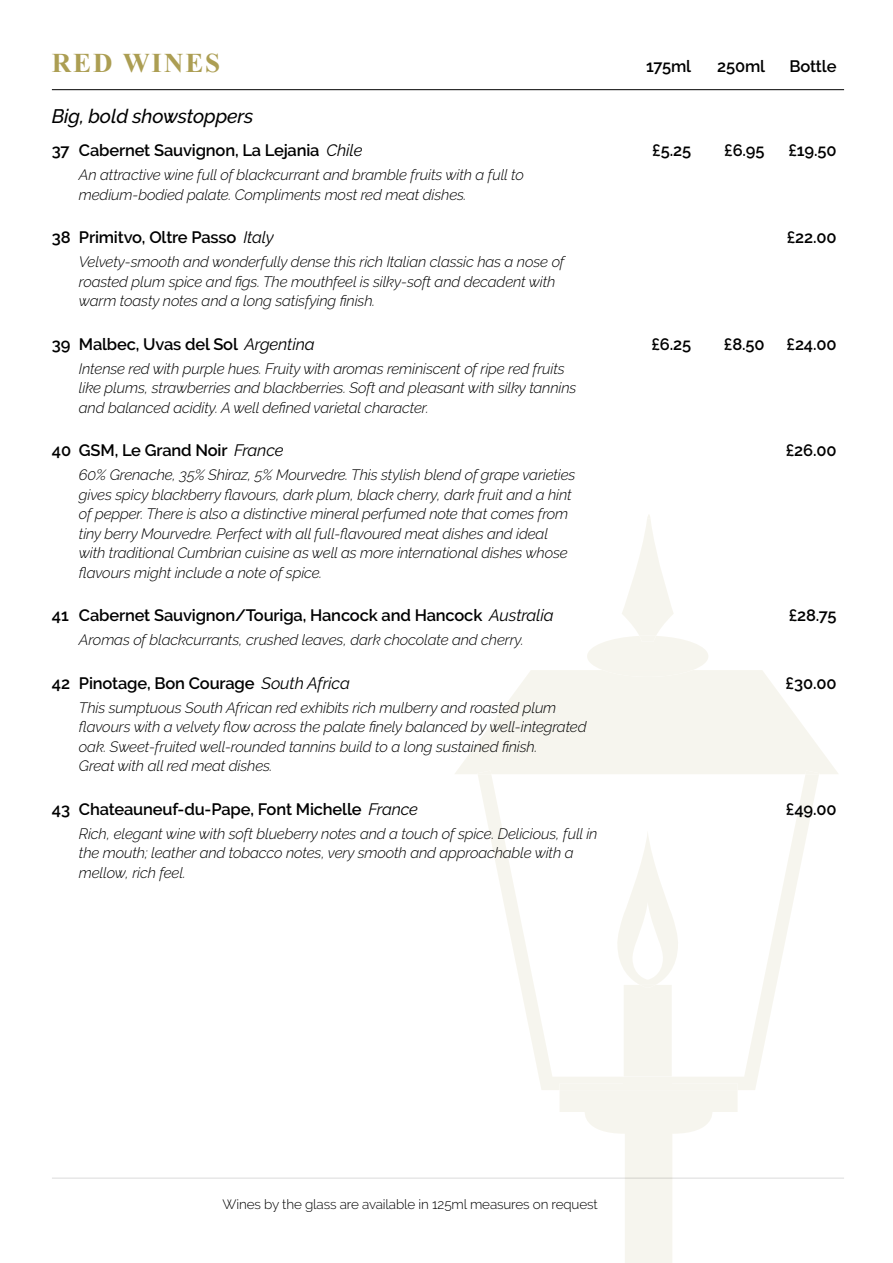
<style>
.page{position:relative;width:893px;height:1263px;background:#fff}
.page>*{position:absolute;margin:0;border:0;box-sizing:border-box;transform-origin:0 0}
.t1{font:700 27px "Times New Roman";letter-spacing:.07em;color:#ac9e53}
.t2{font:italic 500 19.5px "Raleway";letter-spacing:-.01em;color:#000}
.t3{font:600 16.5px "Raleway";letter-spacing:-.01em;color:#000}
.t4{font:italic 300 15px/19.5px "Raleway";letter-spacing:-.01em;color:#000}
.t5{font:300 13.5px "Raleway";letter-spacing:-.01em;color:#000}
.s1{font-weight:400;font-style:italic}
</style>
<div class="page">
<svg style="left:560px;top:1083px;width:178px;height:180px"></svg>
<svg style="left:672px;top:774px;width:147px;height:316px"></svg>
<div style="left:624px;top:1077px;width:48px;height:6px;background:#f6f5ee"></div>
<svg style="left:624px;top:830px;width:55px;height:247px"></svg>
<svg style="left:478px;top:774px;width:146px;height:316px"></svg>
<svg style="left:455px;top:515px;width:383px;height:259px"></svg>
<hr style="left:52px;top:89px;width:792px;height:1px;background:#000">
<hr style="left:52px;top:1177px;width:792px;height:2px;background:#000">
<h1 class="t1" style="left:52px;top:44px;width:170px">RED WINES</h1>
<p class="t3" style="left:646px;top:57px;width:46px">175ml</p>
<p class="t3" style="left:717px;top:57px;width:49px">250ml</p>
<p class="t3" style="left:789px;top:57px;width:49px">Bottle</p>
<h2 class="t2" style="left:52px;top:105px;width:203px">Big, bold showstoppers</h2>
<p class="t3" style="left:52px;top:141px;width:312px">37 Cabernet Sauvignon, La Lejania <span class="s1">Chile</span></p>
<p class="t3" style="left:652px;top:141px;width:40px">£5.25</p>
<p class="t3" style="left:724px;top:141px;width:42px">£6.95</p>
<p class="t3" style="left:788px;top:141px;width:50px">£19.50</p>
<p class="t4" style="left:79px;top:165px;width:446px">An attractive wine full of blackcurrant and bramble fruits with a full to medium-bodied palate. Compliments most red meat dishes.</p>
<p class="t3" style="left:52px;top:228px;width:223px">38 Primitvo, Oltre Passo <span class="s1">Italy</span></p>
<p class="t3" style="left:787px;top:228px;width:51px">£22.00</p>
<p class="t4" style="left:79px;top:252px;width:487px">Velvety-smooth and wonderfully dense this rich Italian classic has a nose of roasted plum spice and figs. The mouthfeel is silky-soft and decadent with warm toasty notes and a long satisfying finish.</p>
<p class="t3" style="left:52px;top:334px;width:264px">39 Malbec, Uvas del Sol <span class="s1">Argentina</span></p>
<p class="t3" style="left:651px;top:334px;width:41px">£6.25</p>
<p class="t3" style="left:724px;top:334px;width:42px">£8.50</p>
<p class="t3" style="left:786px;top:334px;width:52px">£24.00</p>
<p class="t4" style="left:79px;top:359px;width:499px">Intense red with purple hues. Fruity with aromas reminiscent of ripe red fruits like plums, strawberries and blackberries. Soft and pleasant with silky tannins and balanced acidity. A well defined varietal character.</p>
<p class="t3" style="left:52px;top:441px;width:233px">40 GSM, Le Grand Noir <span class="s1">France</span></p>
<p class="t3" style="left:786px;top:441px;width:52px">£26.00</p>
<p class="t4" style="left:79px;top:465px;width:498px">60% Grenache, 35% Shiraz, 5% Mourvedre. This stylish blend of grape varieties gives spicy blackberry flavours, dark plum, black cherry, dark fruit and a hint of pepper. There is also a distinctive mineral perfumed note that comes from tiny berry Mourvedre. Perfect with all full-flavoured meat dishes and ideal with traditional Cumbrian cuisine as well as more international dishes whose flavours might include a note of spice.</p>
<p class="t3" style="left:52px;top:606px;width:503px">41 Cabernet Sauvignon/Touriga, Hancock and Hancock <span class="s1">Australia</span></p>
<p class="t3" style="left:789px;top:606px;width:49px">£28.75</p>
<p class="t4" style="left:79px;top:630px;width:446px">Aromas of blackcurrants, crushed leaves, dark chocolate and cherry.</p>
<p class="t3" style="left:52px;top:673px;width:300px">42 Pinotage, Bon Courage <span class="s1">South Africa</span></p>
<p class="t3" style="left:786px;top:673px;width:52px">£30.00</p>
<p class="t4" style="left:79px;top:698px;width:509px">This sumptuous South African red exhibits rich mulberry and roasted plum flavours with a velvety flow across the palate finely balanced by well-integrated oak. Sweet-fruited well-rounded tannins build to a long sustained finish.<br>Great with all red meat dishes.</p>
<p class="t3" style="left:52px;top:799px;width:368px">43 Chateauneuf-du-Pape, Font Michelle <span class="s1">France</span></p>
<p class="t3" style="left:786px;top:799px;width:52px">£49.00</p>
<p class="t4" style="left:79px;top:824px;width:520px">Rich, elegant wine with soft blueberry notes and a touch of spice. Delicious, full in the mouth; leather and tobacco notes, very smooth and approachable with a mellow, rich feel.</p>
<p class="t5" style="left:223px;top:1196px;width:377px">Wines by the glass are available in 125ml measures on request</p>
</div>
